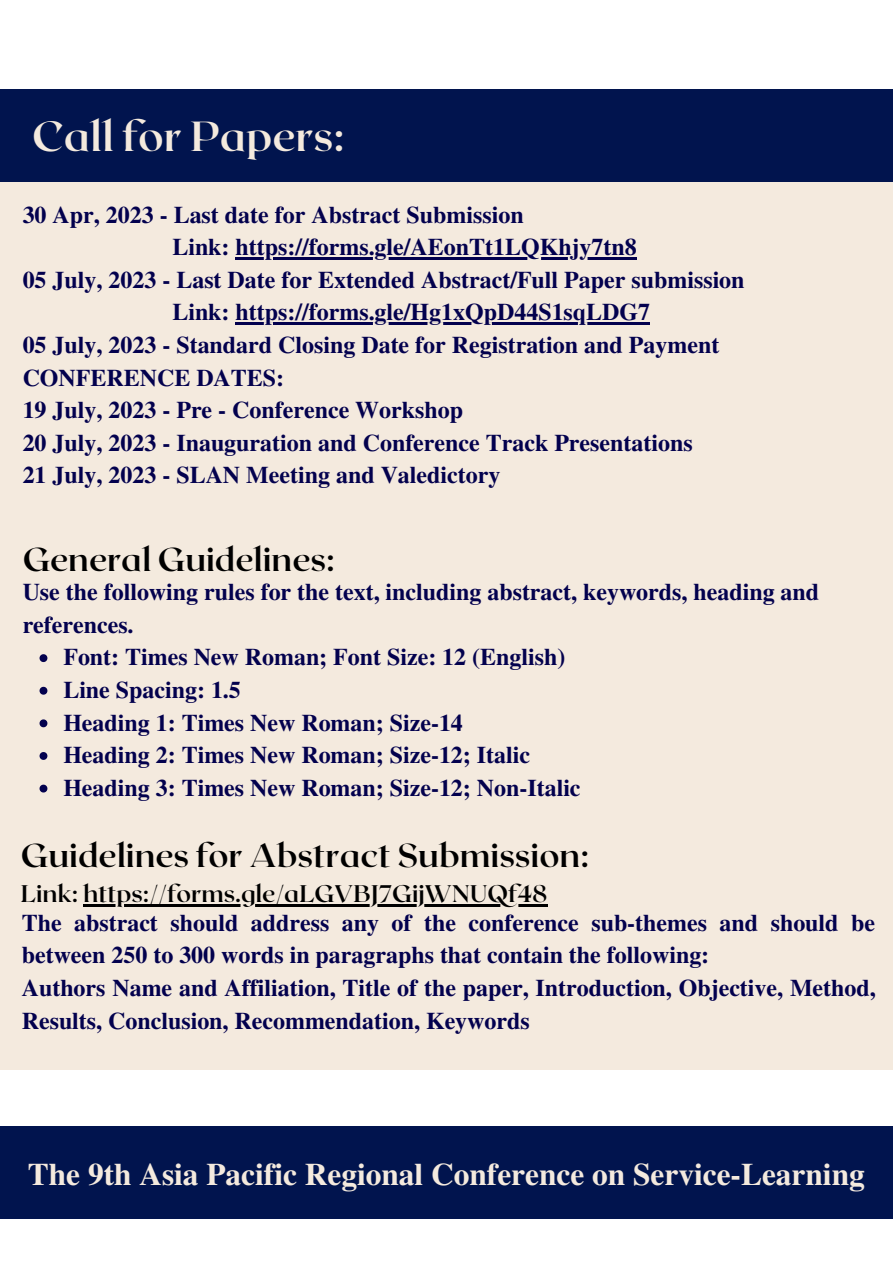
<style>
.page{position:relative;width:893px;height:1264px;background:#fff}
.page>*{position:absolute;margin:0;border:0;box-sizing:border-box;transform-origin:0 0}
.t1{font:700 42px "Roxborough CF";color:#f4eade}
.t2{font:700 33px "Roxborough CF";color:#000}
.t3{font:700 31.35px "Te X Gyre Termes";color:#f4eade}
.t4{font:700 24px/32.5px "Te X Gyre Termes";color:#03014e}
.t5{font:700 24px "Roxborough CF";color:#000}
</style>
<div class="page">
<div style="left:0;top:89px;width:892px;height:981px;background:#f4eade"></div>
<div style="left:0;top:1126px;width:892px;height:92px;background:#01144e"></div>
<hr style="left:83px;top:904px;width:464px;height:2px;background:#000">
<svg style="left:40px;top:654px;width:7px;height:8px"></svg>
<svg style="left:40px;top:686px;width:7px;height:8px"></svg>
<svg style="left:40px;top:719px;width:7px;height:8px"></svg>
<svg style="left:40px;top:752px;width:7px;height:8px"></svg>
<svg style="left:40px;top:784px;width:7px;height:8px"></svg>
<div style="left:0;top:89px;width:892px;height:92px;background:#01144e"></div>
<hr style="left:235px;top:257px;width:401px;height:3px;background:#03014e">
<hr style="left:235px;top:323px;width:415px;height:2px;background:#03014e">
<h1 class="t1" style="left:32px;top:109px;width:314px">Call for Papers:</h1>
<p class="t4" style="left:23px;top:197px;width:502px">30 Apr, 2023 - Last date for Abstract Submission</p>
<p class="t4" style="left:172px;top:229px;width:466px">Link: https://forms.gle/AEonTt1LQKhjy7tn8</p>
<p class="t4" style="left:23px;top:262px;width:723px">05 July, 2023 - Last Date for Extended Abstract/Full Paper submission</p>
<p class="t4" style="left:172px;top:295px;width:479px">Link: https://forms.gle/Hg1xQpD44S1sqLDG7</p>
<p class="t4" style="left:23px;top:327px;width:698px">05 July, 2023 - Standard Closing Date for Registration and Payment</p>
<p class="t4" style="left:23px;top:360px;width:263px">CONFERENCE DATES:</p>
<p class="t4" style="left:23px;top:392px;width:442px">19 July, 2023 - Pre - Conference Workshop</p>
<p class="t4" style="left:23px;top:425px;width:671px">20 July, 2023 - Inauguration and Conference Track Presentations</p>
<p class="t4" style="left:23px;top:458px;width:479px">21 July, 2023 - SLAN Meeting and Valedictory</p>
<h2 class="t2" style="left:23px;top:538px;width:314px">General Guidelines:</h2>
<p class="t4" style="left:23px;top:574px;width:798px">Use the following rules for the text, including abstract, keywords, heading and references.</p>
<p class="t4" style="left:63px;top:640px;width:518px">Font: Times New Roman; Font Size: 12 (English)<br>Line Spacing: 1.5<br>Heading 1: Times New Roman; Size-14<br>Heading 2: Times New Roman; Size-12; Italic Heading 3: Times New Roman; Size-12; Non-Italic</p>
<h2 class="t2" style="left:21px;top:834px;width:569px">Guidelines for Abstract Submission:</h2>
<p class="t5" style="left:21px;top:878px;width:528px">Link: https://forms.gle/aLGVBJ7GijWNUQf48</p>
<p class="t4" style="left:22px;top:905px;width:855px">The abstract should address any of the conference sub-themes and should be between 250 to 300 words in paragraphs that contain the following:<br>Authors Name and Affiliation, Title of the paper, Introduction, Objective, Method, Results, Conclusion, Recommendation, Keywords</p>
<h3 class="t3" style="left:28px;top:1149px;width:838px">The 9th Asia Pacific Regional Conference on Service-Learning</h3>
</div>
